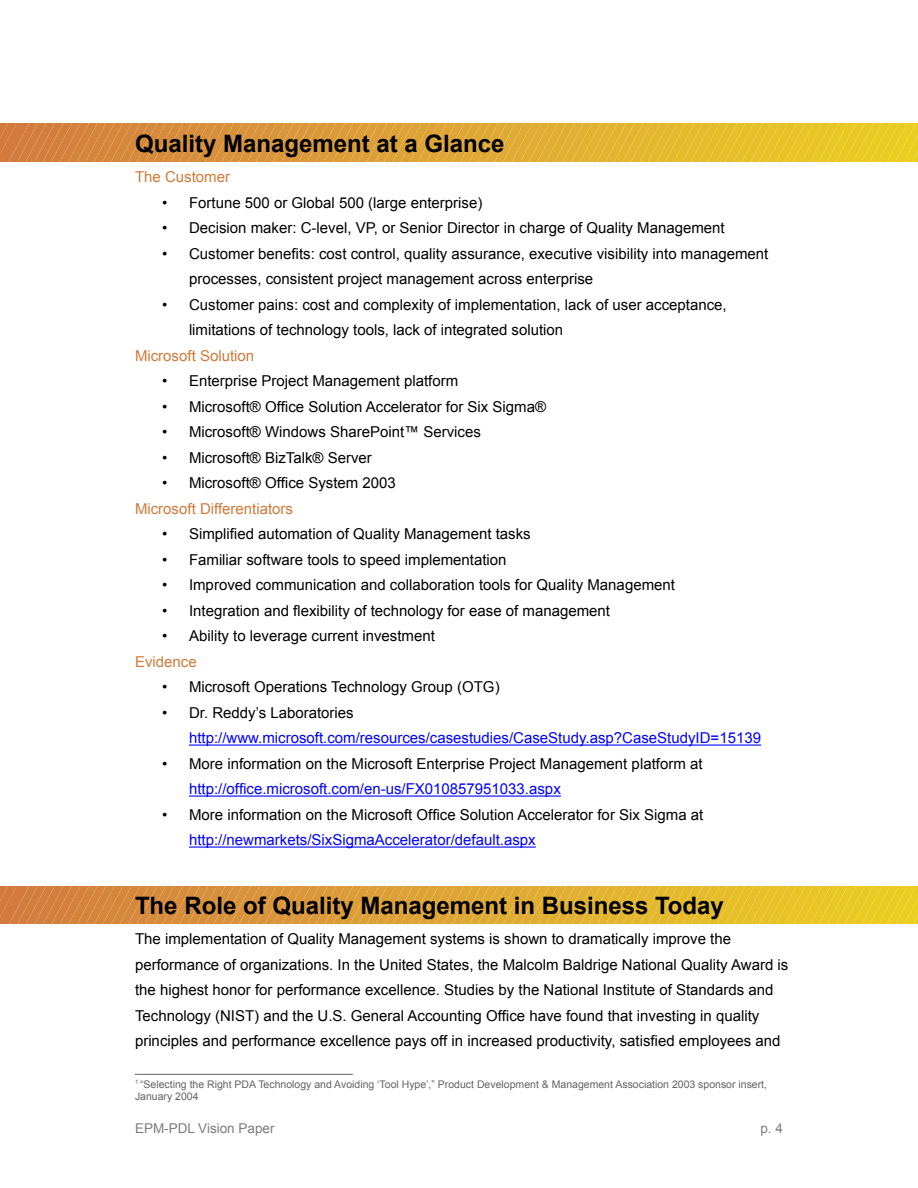
<style>
.page{position:relative;width:918px;height:1188px;background:#fff}
.page>*{position:absolute;margin:0;border:0;box-sizing:border-box;transform-origin:0 0}
.heading_1{font:700 24px "Arial";color:#000}
.bullet_copy{font:15px/25.5px "Arial";color:#000}
.body_copy1{font:15px/25.5px "Arial";color:#000}
.bullet_copy-2{font:15px "Arial";color:#00f}
.body_copy1-2{font:15px "Arial";color:#d17938}
.t1{font:13.5px "Arial";color:#7c7c7c}
.t2{font:10.5px/12.6px "Arial";color:#636363}
.s1{color:#00f}
</style>
<div class="page">
<svg style="left:0;top:124px;width:918px;height:37px;background:#dea736"></svg>
<svg style="left:0;top:886px;width:918px;height:38px;background:#dea736"></svg>
<hr style="left:189px;top:745px;width:572px;height:1px;background:#00f">
<hr style="left:189px;top:796px;width:372px;height:1px;background:#00f">
<hr style="left:189px;top:847px;width:347px;height:1px;background:#00f">
<hr style="left:135px;top:1074px;width:218px;height:1px;background:#636363">
<p class="heading_1" style="left:135px;top:131px;width:371px">Quality Management at a Glance</p>
<p class="body_copy1-2" style="left:135px;top:169px;width:97px">The Customer</p>
<p class="bullet_copy" style="left:162px;top:190px;width:322px">• Fortune 500 or Global 500 (large enterprise)</p>
<p class="bullet_copy" style="left:162px;top:215px;width:564px">• Decision maker: C-level, VP, or Senior Director in charge of Quality Management</p>
<p class="bullet_copy" style="left:189px;top:241px;width:581px;text-indent:-27px">• Customer benefits: cost control, quality assurance, executive visibility into management processes, consistent project management across enterprise</p>
<p class="bullet_copy" style="left:189px;top:292px;width:539px;text-indent:-27px">• Customer pains: cost and complexity of implementation, lack of user acceptance, limitations of technology tools, lack of integrated solution</p>
<p class="body_copy1-2" style="left:135px;top:347px;width:121px">Microsoft Solution</p>
<p class="bullet_copy" style="left:162px;top:368px;width:298px">• Enterprise Project Management platform</p>
<p class="bullet_copy" style="left:162px;top:394px;width:386px">• Microsoft® Office Solution Accelerator for Six Sigma®</p>
<p class="bullet_copy" style="left:162px;top:419px;width:320px">• Microsoft® Windows SharePoint™ Services</p>
<p class="bullet_copy" style="left:162px;top:445px;width:211px">• Microsoft® BizTalk® Server</p>
<p class="bullet_copy" style="left:162px;top:470px;width:235px">• Microsoft® Office System 2003</p>
<p class="body_copy1-2" style="left:135px;top:500px;width:160px">Microsoft Differentiators</p>
<p class="bullet_copy" style="left:162px;top:521px;width:370px">• Simplified automation of Quality Management tasks</p>
<p class="bullet_copy" style="left:162px;top:547px;width:346px">• Familiar software tools to speed implementation</p>
<p class="bullet_copy" style="left:162px;top:572px;width:515px">• Improved communication and collaboration tools for Quality Management</p>
<p class="bullet_copy" style="left:162px;top:598px;width:450px">• Integration and flexibility of technology for ease of management</p>
<p class="bullet_copy" style="left:162px;top:623px;width:274px">• Ability to leverage current investment</p>
<p class="body_copy1-2" style="left:135px;top:653px;width:63px">Evidence</p>
<p class="bullet_copy" style="left:162px;top:674px;width:339px">• Microsoft Operations Technology Group (OTG)</p>
<p class="bullet_copy" style="left:162px;top:700px;width:193px">• Dr. Reddy’s Laboratories</p>
<p class="bullet_copy-2" style="left:189px;top:730px;width:574px">http://www.microsoft.com/resources/casestudies/CaseStudy.asp?CaseStudyID=15139</p>
<p class="bullet_copy" style="left:162px;top:751px;width:542px">• More information on the Microsoft Enterprise Project Management platform at</p>
<p class="bullet_copy-2" style="left:189px;top:781px;width:373px">http://office.microsoft.com/en-us/FX010857951033.aspx</p>
<p class="bullet_copy" style="left:189px;top:802px;width:516px;text-indent:-27px">• More information on the Microsoft Office Solution Accelerator for Six Sigma at <span class="s1">http://newmarkets/SixSigmaAccelerator/default.aspx</span></p>
<p class="heading_1" style="left:135px;top:893px;width:590px">The Role of Quality Management in Business Today</p>
<p class="body_copy1" style="left:135px;top:926px;width:655px">The implementation of Quality Management systems is shown to dramatically improve the performance of organizations. In the United States, the Malcolm Baldrige National Quality Award is the highest honor for performance excellence. Studies by the National Institute of Standards and Technology (NIST) and the U.S. General Accounting Office have found that investing in quality principles and performance excellence pays off in increased productivity, satisfied employees and</p>
<p class="t2" style="left:135px;top:1078px;width:634px"><sup>1</sup> “Selecting the Right PDA Technology and Avoiding ‘Tool Hype’,” Product Development &amp; Management Association 2003 sponsor insert,<br>January 2004</p>
<p class="t1" style="left:135px;top:1121px;width:141px">EPM-PDL Vision Paper</p>
<p class="t1" style="left:760px;top:1121px;width:24px">p. 4</p>
</div>
